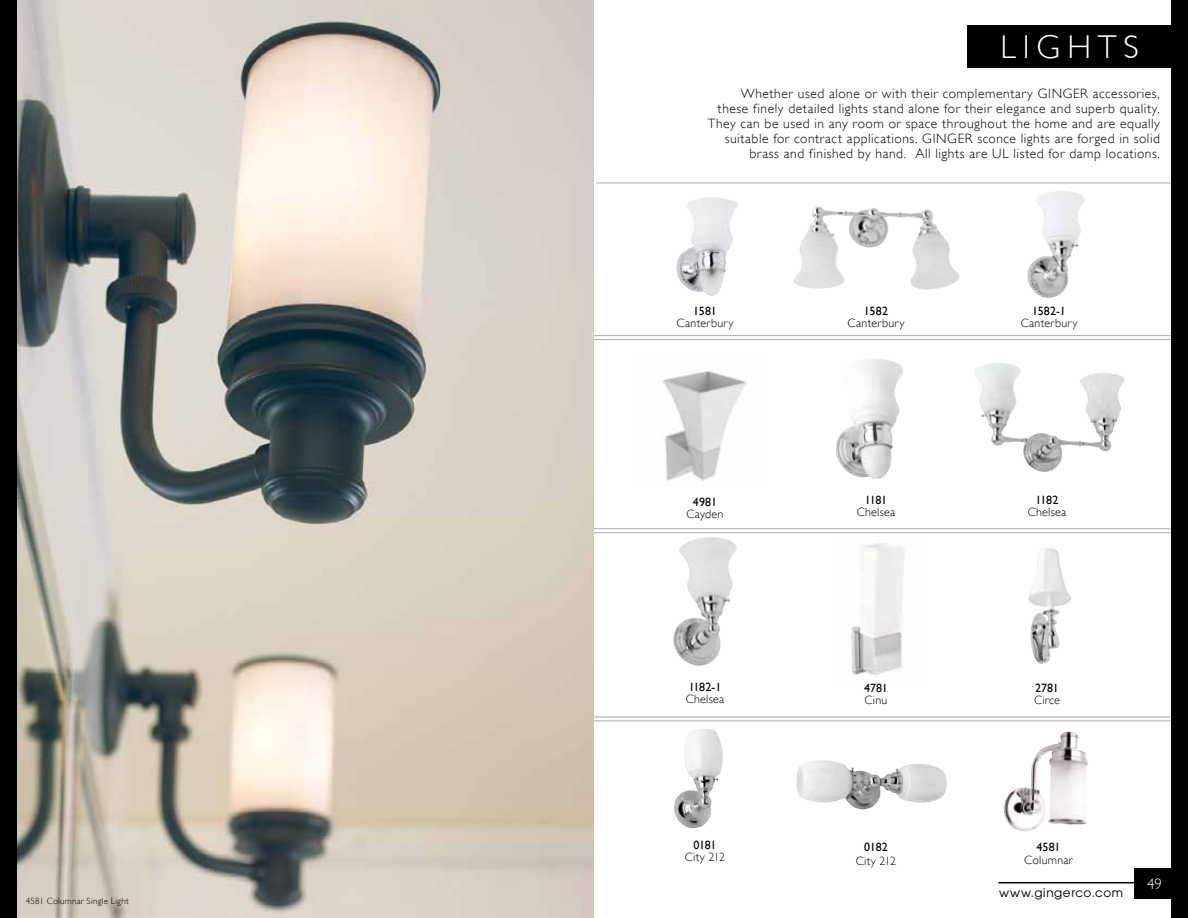
<style>
.page{position:relative;width:1188px;height:918px;background:#fff}
.page>*{position:absolute;margin:0;border:0;box-sizing:border-box;transform-origin:0 0}
.t1{font:300 33px "Gill Sans";color:#fff}
.t2{font:300 15px "Gill Sans";color:#fff}
.t3{font:300 13.5px/15px "Gill Sans";letter-spacing:.04em;color:#000;text-align:right}
.t4{font:300 12px "Gill Sans";letter-spacing:.02em;color:#000}
.t5{font:12px "Gill Sans";letter-spacing:-.02em;color:#000}
.t6{font:12px "Avant Garde";letter-spacing:.055em;color:#000}
.t7{font:300 9px "Gill Sans";letter-spacing:.03em;color:#000}
</style>
<div class="page">
<img style="left:794px;top:206px;width:166px;height:84px">
<img style="left:1027px;top:191px;width:58px;height:107px">
<img style="left:676px;top:197px;width:62px;height:99px">
<hr style="left:596px;top:183px;width:577px;height:1px;background:#a7a9ac">
<img style="left:673px;top:537px;width:64px;height:129px">
<img style="left:851px;top:543px;width:53px;height:133px">
<img style="left:974px;top:368px;width:151px;height:104px">
<img style="left:836px;top:359px;width:67px;height:120px">
<img style="left:1028px;top:548px;width:43px;height:116px">
<img style="left:674px;top:729px;width:49px;height:100px">
<img style="left:796px;top:760px;width:151px;height:50px">
<img style="left:1003px;top:732px;width:85px;height:100px">
<img style="left:662px;top:371px;width:85px;height:110px">
<div style="left:1134px;top:869px;width:41px;height:30px;background:#000"></div>
<hr style="left:998px;top:882px;width:138px;height:1px;background:#000">
<hr style="left:591px;top:335px;width:597px;height:1px;background:#a7a9ac">
<hr style="left:591px;top:339px;width:597px;height:1px;background:#a7a9ac">
<hr style="left:593px;top:528px;width:595px;height:1px;background:#a7a9ac">
<hr style="left:593px;top:532px;width:595px;height:1px;background:#a7a9ac">
<hr style="left:592px;top:717px;width:596px;height:1px;background:#a7a9ac">
<hr style="left:592px;top:720px;width:596px;height:1px;background:#a7a9ac">
<div style="left:967px;top:25px;width:206px;height:43px;background:#000"></div>
<img style="left:17px;top:0;width:577px;height:918px">
<div style="left:1171px;top:0;width:17px;height:918px;background:#000"></div>
<div style="left:0;top:0;width:17px;height:918px;background:#000"></div>
<p class="t7" style="left:26px;top:896px;width:104px">4581 Columnar Single Light</p>
<h1 class="t1" style="left:1001px;top:28px;width:24px">lights</h1>
<p class="t3" style="left:708px;top:86px;width:454px">Whether used alone or with their complementary GINGER accessories, these finely detailed lights stand alone for their elegance and superb quality.<br>They can be used in any room or space throughout the home and are equally suitable for contract applications. GINGER sconce lights are forged in solid brass and finished by hand. All lights are UL listed for damp locations.</p>
<p class="t5" style="left:693px;top:304px;width:25px">1581</p>
<p class="t4" style="left:677px;top:316px;width:58px">Canterbury</p>
<p class="t5" style="left:864px;top:304px;width:26px">1582</p>
<p class="t4" style="left:848px;top:316px;width:58px">Canterbury</p>
<p class="t5" style="left:1032px;top:304px;width:35px">1582-1</p>
<p class="t4" style="left:1021px;top:316px;width:58px">Canterbury</p>
<p class="t5" style="left:693px;top:495px;width:26px">4981</p>
<p class="t4" style="left:686px;top:507px;width:39px">Cayden</p>
<p class="t5" style="left:865px;top:493px;width:24px">1181</p>
<p class="t4" style="left:857px;top:505px;width:40px">Chelsea</p>
<p class="t5" style="left:1036px;top:493px;width:24px">1182</p>
<p class="t4" style="left:1028px;top:505px;width:40px">Chelsea</p>
<p class="t5" style="left:689px;top:680px;width:34px">1182-1</p>
<p class="t4" style="left:686px;top:692px;width:40px">Chelsea</p>
<p class="t5" style="left:864px;top:681px;width:25px">4781</p>
<p class="t4" style="left:865px;top:694px;width:24px">Cinu</p>
<p class="t5" style="left:1035px;top:681px;width:25px">2781</p>
<p class="t4" style="left:1034px;top:693px;width:27px">Circe</p>
<p class="t5" style="left:693px;top:838px;width:25px">0181</p>
<p class="t4" style="left:685px;top:850px;width:42px">City 212</p>
<p class="t5" style="left:864px;top:840px;width:25px">0182</p>
<p class="t4" style="left:856px;top:854px;width:42px">City 212</p>
<p class="t5" style="left:1036px;top:840px;width:26px">4581</p>
<p class="t4" style="left:1024px;top:854px;width:50px">Columnar</p>
<p class="t6" style="left:999px;top:886px;width:125px">www.gingerco.com</p>
<p class="t2" style="left:1147px;top:876px;width:16px">49</p>
</div>
